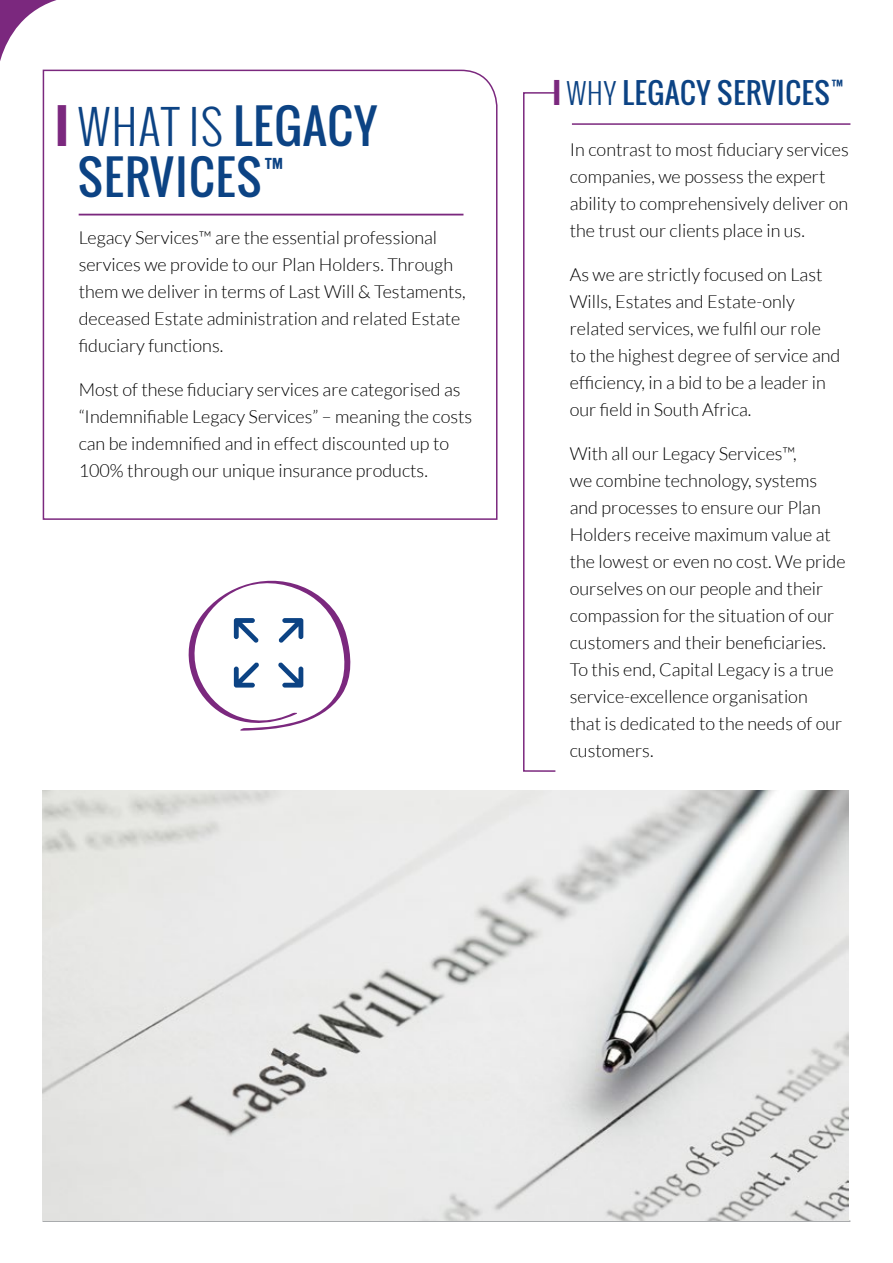
<style>
.page{position:relative;width:893px;height:1263px;background:#fff}
.page>*{position:absolute;margin:0;border:0;box-sizing:border-box;transform-origin:0 0}
.t1{font:46.5px/51px "Oswald";letter-spacing:.03em;color:#0c4384}
.t2{font:28.5px "Oswald";letter-spacing:.03em;color:#0c4384}
.t3{font:300 18px/27px "Lato";color:#000}
.s1{font-weight:700;color:#7b287e}
.s2{font-weight:300}
</style>
<div class="page">
<svg style="left:0;top:0;width:57px;height:61px"></svg>
<hr style="left:43px;top:1220px;width:807px;height:2px;background:#a7a9ac">
<svg style="left:42px;top:69px;width:456px;height:451px"></svg>
<hr style="left:79px;top:214px;width:384px;height:1px;background:#7b287e">
<svg style="left:523px;top:92px;width:35px;height:680px"></svg>
<hr style="left:572px;top:123px;width:278px;height:2px;background:#7b287e">
<img style="left:43px;top:791px;width:805px;height:429px">
<svg style="left:188px;top:580px;width:163px;height:151px"></svg>
<h1 class="t1" style="left:78px;top:100px;width:301px;text-indent:-22px"><span class="s1">I</span> <span class="s2">WHAT IS</span> LEGACY<br>SERVICES<sup>™</sup></h1>
<p class="t3" style="left:79px;top:224px;width:389px">Legacy Services™ are the essential professional services we provide to our Plan Holders. Through them we deliver in terms of Last Will &amp; Testaments, deceased Estate administration and related Estate fiduciary functions.</p>
<p class="t3" style="left:79px;top:376px;width:395px">Most of these fiduciary services are categorised as “Indemnifiable Legacy Services” – meaning the costs can be indemnified and in effect discounted up to 100% through our unique insurance products.</p>
<h2 class="t2" style="left:553px;top:71px;width:297px"><span class="s1">I</span> <span class="s2">WHY</span> LEGACY SERVICES<sup>™</sup></h2>
<p class="t3" style="left:570px;top:136px;width:281px">In contrast to most fiduciary services companies, we possess the expert ability to comprehensively deliver on the trust our clients place in us.</p>
<p class="t3" style="left:570px;top:261px;width:272px">As we are strictly focused on Last Wills, Estates and Estate-only related services, we fulfil our role to the highest degree of service and efficiency, in a bid to be a leader in our field in South Africa.</p>
<p class="t3" style="left:570px;top:440px;width:277px">With all our Legacy Services™,<br>we combine technology, systems and processes to ensure our Plan<br>Holders receive maximum value at the lowest or even no cost. We pride ourselves on our people and their compassion for the situation of our customers and their beneficiaries.<br>To this end, Capital Legacy is a true service-excellence organisation<br>that is dedicated to the needs of our customers.</p>
</div>
